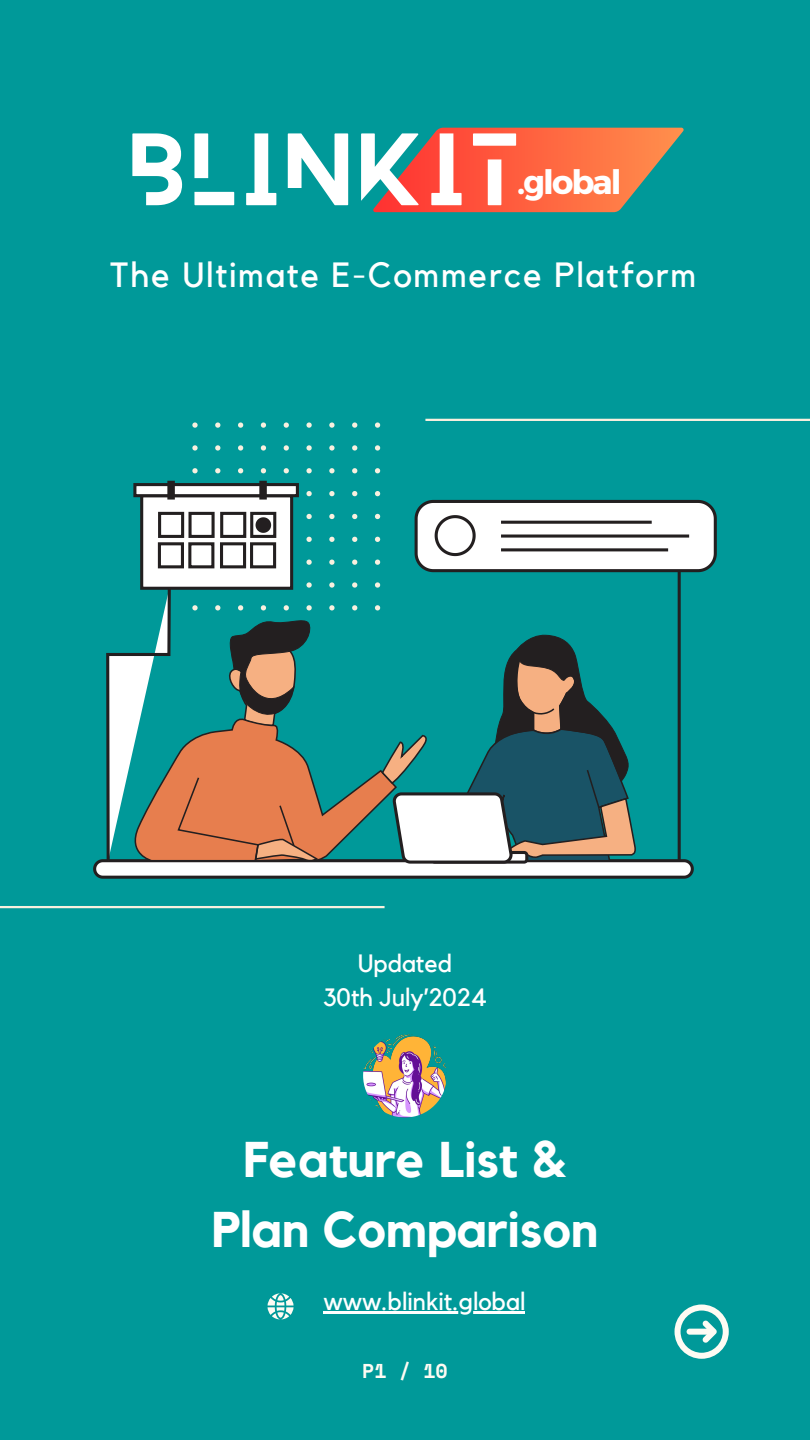
<style>
.page{position:relative;width:810px;height:1440px;background:#099}
.page>*{position:absolute;margin:0;border:0;box-sizing:border-box;transform-origin:0 0}
.t1{font:89.7px "Blanka";letter-spacing:.11em;color:#fff}
.t2{font:700 50px/69.8px "Kollektif";color:#fff;text-align:center}
.t3{font:34.9px "Kollektif";letter-spacing:.05em;color:#fff}
.t4{font:700 33.5px "Montserrat";letter-spacing:-.055em;color:#fff}
.t5{font:25px/34.5px "Kollektif";color:#fff;text-align:center}
.t6{font:700 20px "Space Mono";color:#fefbf3}
</style>
<div class="page">
<svg style="left:675px;top:1305px;width:54px;height:54px"></svg>
<svg style="left:192px;top:468px;width:6px;height:5px"></svg>
<svg style="left:192px;top:445px;width:6px;height:6px"></svg>
<svg style="left:192px;top:422px;width:6px;height:6px"></svg>
<svg style="left:215px;top:468px;width:5px;height:5px"></svg>
<svg style="left:215px;top:445px;width:5px;height:6px"></svg>
<svg style="left:215px;top:422px;width:5px;height:6px"></svg>
<svg style="left:238px;top:468px;width:5px;height:5px"></svg>
<svg style="left:238px;top:445px;width:5px;height:6px"></svg>
<svg style="left:238px;top:422px;width:5px;height:6px"></svg>
<svg style="left:261px;top:468px;width:5px;height:5px"></svg>
<svg style="left:261px;top:445px;width:5px;height:6px"></svg>
<svg style="left:261px;top:422px;width:5px;height:6px"></svg>
<svg style="left:284px;top:468px;width:5px;height:5px"></svg>
<svg style="left:284px;top:445px;width:5px;height:6px"></svg>
<svg style="left:284px;top:422px;width:5px;height:6px"></svg>
<svg style="left:306px;top:560px;width:6px;height:5px"></svg>
<svg style="left:306px;top:537px;width:6px;height:5px"></svg>
<svg style="left:306px;top:514px;width:6px;height:5px"></svg>
<svg style="left:306px;top:491px;width:6px;height:5px"></svg>
<svg style="left:306px;top:468px;width:6px;height:5px"></svg>
<svg style="left:306px;top:445px;width:6px;height:6px"></svg>
<svg style="left:306px;top:422px;width:6px;height:6px"></svg>
<svg style="left:329px;top:560px;width:6px;height:5px"></svg>
<svg style="left:329px;top:537px;width:6px;height:5px"></svg>
<svg style="left:329px;top:514px;width:6px;height:5px"></svg>
<svg style="left:329px;top:491px;width:6px;height:5px"></svg>
<svg style="left:329px;top:468px;width:6px;height:5px"></svg>
<svg style="left:329px;top:445px;width:6px;height:6px"></svg>
<svg style="left:329px;top:422px;width:6px;height:6px"></svg>
<svg style="left:352px;top:560px;width:5px;height:5px"></svg>
<svg style="left:352px;top:537px;width:5px;height:5px"></svg>
<svg style="left:352px;top:514px;width:5px;height:5px"></svg>
<svg style="left:352px;top:491px;width:5px;height:5px"></svg>
<svg style="left:352px;top:468px;width:5px;height:5px"></svg>
<svg style="left:352px;top:445px;width:5px;height:6px"></svg>
<svg style="left:352px;top:422px;width:5px;height:6px"></svg>
<svg style="left:375px;top:560px;width:5px;height:5px"></svg>
<svg style="left:375px;top:537px;width:5px;height:5px"></svg>
<svg style="left:375px;top:514px;width:5px;height:5px"></svg>
<svg style="left:375px;top:491px;width:5px;height:5px"></svg>
<svg style="left:375px;top:468px;width:5px;height:5px"></svg>
<svg style="left:375px;top:445px;width:5px;height:6px"></svg>
<svg style="left:375px;top:422px;width:5px;height:6px"></svg>
<div style="left:142px;top:496px;width:150px;height:92px;background:#fff"></div>
<div style="left:140px;top:494px;width:153px;height:96px;border:3px solid #231f20"></div>
<div style="left:158px;top:512px;width:26px;height:26px;border:3px solid #231f20"></div>
<div style="left:188px;top:512px;width:27px;height:26px;border:3px solid #231f20"></div>
<div style="left:220px;top:512px;width:26px;height:26px;border:3px solid #231f20"></div>
<div style="left:250px;top:512px;width:26px;height:26px;border:3px solid #231f20"></div>
<div style="left:158px;top:542px;width:26px;height:26px;border:3px solid #231f20"></div>
<div style="left:188px;top:542px;width:26px;height:26px;border:3px solid #231f20"></div>
<div style="left:220px;top:542px;width:26px;height:26px;border:3px solid #231f20"></div>
<div style="left:250px;top:542px;width:26px;height:26px;border:3px solid #231f20"></div>
<div style="left:135px;top:485px;width:162px;height:11px;background:#fff"></div>
<div style="left:133px;top:483px;width:166px;height:14px;border:3px solid #231f20"></div>
<div style="left:167px;top:481px;width:8px;height:19px;border:3px solid #231f20"></div>
<div style="left:259px;top:481px;width:8px;height:19px;border:3px solid #231f20"></div>
<svg style="left:253px;top:514px;width:20px;height:24px"></svg>
<svg style="left:414px;top:499px;width:303px;height:75px;background:#d4dcdc"></svg>
<hr style="left:501px;top:521px;width:151px;height:3px;background:#231f20">
<hr style="left:501px;top:535px;width:188px;height:3px;background:#231f20">
<hr style="left:501px;top:548px;width:167px;height:3px;background:#231f20">
<svg style="left:93px;top:582px;width:601px;height:297px"></svg>
<hr style="left:678px;top:571px;width:3px;height:290px;background:#231f20">
<hr style="left:425px;top:419px;width:385px;height:2px;background:#f8f0df">
<hr style="left:0;top:906px;width:385px;height:2px;background:#f8f0df">
<svg style="left:268px;top:1293px;width:26px;height:26px"></svg>
<svg style="left:373px;top:128px;width:311px;height:84px"></svg>
<img style="left:363px;top:1034px;width:84px;height:84px;border-radius:50%">
<hr style="left:323px;top:1311px;width:202px;height:3px;background:#fff">
<h1 class="t1" style="left:132px;top:107px;width:387px">BLINKIT</h1>
<h3 class="t4" style="left:517px;top:160px;width:106px">.global</h3>
<h5 class="t3" style="left:111px;top:259px;width:587px">The Ultimate E-Commerce Platform</h5>
<p class="t5" style="left:323px;top:947px;width:165px">Updated<br>30th July’2024</p>
<h2 class="t2" style="left:212px;top:1127px;width:388px">Feature List &amp;<br>Plan Comparison</h2>
<p class="t5" style="left:323px;top:1285px;width:203px">www.blinkit.global</p>
<p class="t6" style="left:362px;top:1356px;width:87px">P1 / 10</p>
</div>
